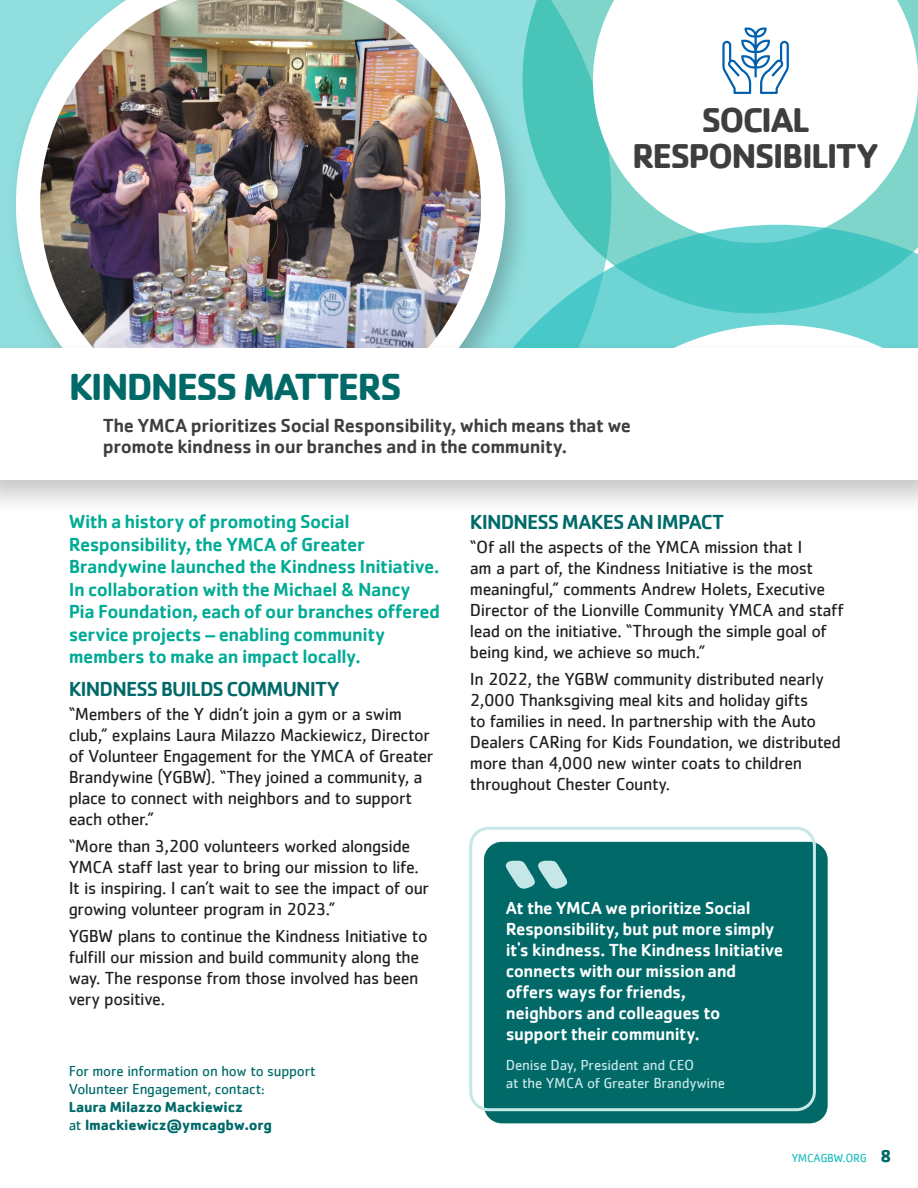
<style>
.page{position:relative;width:918px;height:1188px;background:#fff}
.page>*{position:absolute;margin:0;border:0;box-sizing:border-box;transform-origin:0 0}
.t1{font:700 39px "Cachet";letter-spacing:-.05em;color:#016a69}
.t2{font:700 35.55px/35.5px "Cachet";letter-spacing:-.05em;color:#3e3e3f;text-align:center}
.t3{font:500 21px "Cachet";letter-spacing:-.045em;color:#016a69}
.t4{font:500 19.5px/22.5px "Cachet";letter-spacing:-.02em;color:#00ab95}
.t5{font:500 19.5px/21px "Cachet";letter-spacing:-.02em;color:#3e3e3f}
.t6{font:18px/21px "Cachet";letter-spacing:-.025em;color:#231f20}
.t7{font:500 18px/21px "Cachet";letter-spacing:-.02em;color:#fff}
.t8{font:15px/18px "Cachet";letter-spacing:-.015em;color:#016a69}
.t9{font:15px/18px "Cachet";letter-spacing:-.015em;color:#c6e7e8}
.t10{font:700 15px/18px "Cachet";letter-spacing:-.01em;color:#016a69}
.t11{font:12px "Cachet";letter-spacing:-.03em;color:#21bdbd}
.s1{font-weight:400}
.s2{font-weight:700;font-size:18px;color:#016a69}
</style>
<div class="page">
<div style="left:6px;top:0;width:527px;height:477px;background:#231f20;opacity:.25"></div>
<svg style="left:16px;top:0;width:489px;height:339px;fill:#90dede"></svg>
<img style="left:40px;top:0;width:441px;height:339px">
<svg style="left:523px;top:0;width:70px;height:225px;background:#59c9c0"></svg>
<svg style="left:593px;top:0;width:325px;height:225px"></svg>
<svg style="left:431px;top:225px;width:487px;height:114px;background:#71ccca"></svg>
<svg style="left:532px;top:325px;width:386px;height:14px;fill:#6fd4d4"></svg>
<svg style="left:722px;top:28px;width:67px;height:66px"></svg>
<div style="left:0;top:339px;width:918px;height:177px;background:#231f20;opacity:.25"></div>
<div style="left:0;top:348px;width:918px;height:132px;background:#fff"></div>
<div style="left:484px;top:842px;width:344px;height:281px;background:#016a69;border-radius:18px"></div>
<svg style="left:506px;top:861px;width:61px;height:28px"></svg>
<div style="left:469px;top:827px;width:347px;height:284px;border:3px solid #c6e7e8;border-radius:18px"></div>
<h1 class="t1" style="left:69px;top:361px;width:335px">KINDNESS MATTERS</h1>
<h2 class="t2" style="left:632px;top:101px;width:248px">SOCIAL<br>RESPONSIBILITY</h2>
<p class="t5" style="left:103px;top:414px;width:530px">The YMCA prioritizes Social Responsibility, which means that we promote kindness in our branches and in the community.</p>
<p class="t4" style="left:69px;top:510px;width:373px">With a history of promoting Social Responsibility, the YMCA of Greater Brandywine launched the Kindness Initiative.<br>In collaboration with the Michael &amp; Nancy Pia Foundation, each of our branches offered service projects – enabling community members to make an impact locally.</p>
<p class="t3" style="left:69px;top:676px;width:272px">KINDNESS BUILDS COMMUNITY</p>
<p class="t6" style="left:69px;top:703px;width:366px">“Members of the Y didn’t join a gym or a swim club,” explains Laura Milazzo Mackiewicz, Director of Volunteer Engagement for the YMCA of Greater Brandywine (YGBW). “They joined a community, a place to connect with neighbors and to support each other.”</p>
<p class="t6" style="left:69px;top:835px;width:362px">“More than 3,200 volunteers worked alongside YMCA staff last year to bring our mission to life.<br>It is inspiring. I can’t wait to see the impact of our growing volunteer program in 2023.”</p>
<p class="t6" style="left:69px;top:925px;width:360px">YGBW plans to continue the Kindness Initiative to fulfill our mission and build community along the way. The response from those involved has been very positive.</p>
<p class="t8" style="left:69px;top:1061px;width:249px">For more information on how to support<br>Volunteer Engagement, contact:</p>
<p class="t10" style="left:69px;top:1097px;width:205px">Laura Milazzo Mackiewicz<br><span class="s1">at</span> lmackiewicz@ymcagbw.org</p>
<p class="t3" style="left:470px;top:509px;width:256px">KINDNESS MAKES AN IMPACT</p>
<p class="t6" style="left:470px;top:536px;width:375px">“Of all the aspects of the YMCA mission that I<br>am a part of, the Kindness Initiative is the most meaningful,” comments Andrew Holets, Executive Director of the Lionville Community YMCA and staff lead on the initiative. “Through the simple goal of being kind, we achieve so much.”</p>
<p class="t6" style="left:470px;top:668px;width:373px">In 2022, the YGBW community distributed nearly 2,000 Thanksgiving meal kits and holiday gifts<br>to families in need. In partnership with the Auto Dealers CARing for Kids Foundation, we distributed more than 4,000 new winter coats to children throughout Chester County.</p>
<p class="t7" style="left:506px;top:897px;width:279px">At the YMCA we prioritize Social<br>Responsibility, but put more simply it's kindness. The Kindness Initiative connects with our mission and offers ways for friends,<br>neighbors and colleagues to support their community.</p>
<p class="t9" style="left:506px;top:1056px;width:221px">Denise Day, President and CEO<br>at the YMCA of Greater Brandywine</p>
<p class="t11" style="left:791px;top:1151px;width:102px">YMCAGBW.ORG <span class="s2">8</span></p>
</div>
